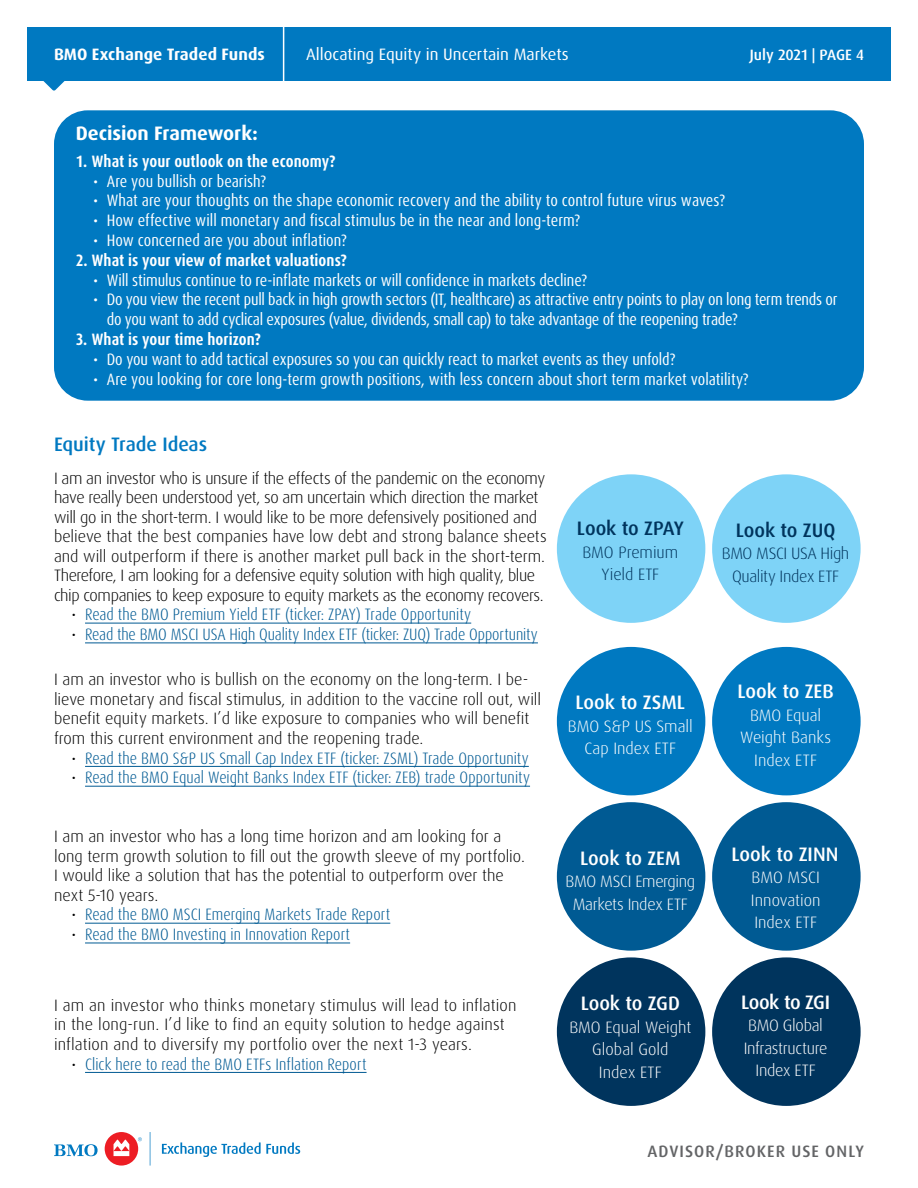
<style>
.page{position:relative;width:918px;height:1188px;background:#fff}
.page>*{position:absolute;margin:0;border:0;box-sizing:border-box;transform-origin:0 0}
.Subheading{font:500 19.5px "Dax Pro";letter-spacing:-.005em;color:#fff}
.Subheading-2{font:500 19.5px "Dax Pro";letter-spacing:-.01em;color:#00345d}
.Subheading-3{font:700 19.5px "Dax Pro";color:#fff}
.Subheading-4{font:500 19.5px "Dax Pro";color:#0079c1}
.Subheading-5{font:500 19.5px "Dax Pro";letter-spacing:-.025em;color:#fff}
.t1{font:condensed 16.5px/19.8px "Dax Pro";letter-spacing:-.005em;color:#fff}
.t2{font:300 16.5px/19.5px "Dax Pro";letter-spacing:-.005em;color:#000}
.t3{font:300 16.5px/19.5px "Dax Pro";letter-spacing:-.025em;color:#000}
.t4{font:300 condensed 16.5px "Dax Pro";letter-spacing:.005em;color:#005a93}
.t5{font:300 16.5px/22.5px "Dax Pro";letter-spacing:-.005em;color:#fff;text-align:center}
.t6{font:700 condensed 16.5px "Dax Pro";letter-spacing:.005em;color:#fff}
.t7{font:300 16.5px/22.5px "Dax Pro";letter-spacing:-.02em;color:#00345d;text-align:center}
.t8{font:16.5px "Dax Pro";color:#fff}
.t9{font:700 16.5px "Dax Pro";letter-spacing:.005em;color:#fff}
.t10{font:500 16.5px "Dax Pro";letter-spacing:.065em;color:#636466}
.t11{font:500 15px "Dax Pro";letter-spacing:.005em;color:#fff}
.s1{color:#000}
</style>
<div class="page">
<div style="left:27px;top:27px;width:864px;height:54px;background:#0079c1"></div>
<svg style="left:43px;top:81px;width:22px;height:10px"></svg>
<hr style="left:283px;top:27px;width:1px;height:54px;background:#fff">
<div style="left:54px;top:110px;width:810px;height:291px;background:#0079c1;border-radius:34px"></div>
<hr style="left:85px;top:623px;width:386px;height:1px;background:#005a93">
<hr style="left:85px;top:643px;width:453px;height:1px;background:#005a93">
<div style="left:557px;top:474px;width:148px;height:149px;background:#7ed3f7;border-radius:50%"></div>
<div style="left:712px;top:474px;width:149px;height:149px;background:#7ed3f7;border-radius:50%"></div>
<hr style="left:85px;top:766px;width:444px;height:1px;background:#005a93">
<hr style="left:85px;top:786px;width:445px;height:1px;background:#005a93">
<div style="left:557px;top:647px;width:148px;height:148px;background:#0079c1;border-radius:50%"></div>
<div style="left:712px;top:647px;width:149px;height:148px;background:#0079c1;border-radius:50%"></div>
<hr style="left:85px;top:923px;width:305px;height:1px;background:#005a93">
<hr style="left:85px;top:943px;width:265px;height:1px;background:#005a93">
<div style="left:557px;top:802px;width:148px;height:149px;background:#005a93;border-radius:50%"></div>
<div style="left:712px;top:802px;width:149px;height:149px;background:#005a93;border-radius:50%"></div>
<hr style="left:85px;top:1072px;width:282px;height:1px;background:#005a93">
<div style="left:557px;top:957px;width:148px;height:149px;background:#00345d;border-radius:50%"></div>
<div style="left:712px;top:957px;width:149px;height:149px;background:#00345d;border-radius:50%"></div>
<svg style="left:162px;top:1142px;width:138px;height:15px"></svg>
<svg style="left:54px;top:1144px;width:44px;height:12px"></svg>
<svg style="left:138px;top:1137px;width:4px;height:4px"></svg>
<div style="left:105px;top:1132px;width:33px;height:34px;background:#ed1d24;border-radius:50%"></div>
<svg style="left:114px;top:1140px;width:15px;height:16px"></svg>
<svg style="left:150px;top:1132px;width:1px;height:34px"></svg>
<p class="t9" style="left:54px;top:44px;width:212px">BMO Exchange Traded Funds</p>
<p class="t8" style="left:306px;top:44px;width:264px">Allocating Equity in Uncertain Markets</p>
<p class="t11" style="left:750px;top:45px;width:116px">July 2021 | PAGE 4</p>
<h3 class="Subheading-3" style="left:76px;top:121px;width:184px">Decision Framework:</h3>
<p class="t6" style="left:76px;top:151px;width:261px">1. What is your outlook on the economy?</p>
<p class="t1" style="left:93px;top:171px;width:175px">• Are you bullish or bearish?</p>
<p class="t1" style="left:93px;top:191px;width:633px">• What are your thoughts on the shape economic recovery and the ability to control future virus waves?</p>
<p class="t1" style="left:93px;top:211px;width:489px">• How effective will monetary and fiscal stimulus be in the near and long-term?</p>
<p class="t1" style="left:93px;top:231px;width:255px">• How concerned are you about inflation?</p>
<p class="t6" style="left:76px;top:250px;width:273px">2. What is your view of market valuations?</p>
<p class="t1" style="left:93px;top:270px;width:496px">• Will stimulus continue to re-inflate markets or will confidence in markets decline?</p>
<p class="t1" style="left:107px;top:290px;width:732px;text-indent:-14px">• Do you view the recent pull back in high growth sectors (IT, healthcare) as attractive entry points to play on long term trends or do you want to add cyclical exposures (value, dividends, small cap) to take advantage of the reopening trade?</p>
<p class="t6" style="left:76px;top:329px;width:187px">3. What is your time horizon?</p>
<p class="t1" style="left:93px;top:349px;width:584px">• Do you want to add tactical exposures so you can quickly react to market events as they unfold?</p>
<p class="t1" style="left:93px;top:369px;width:657px">• Are you looking for core long-term growth positions, with less concern about short term market volatility?</p>
<h3 class="Subheading-4" style="left:54px;top:432px;width:155px">Equity Trade Ideas</h3>
<p class="t3" style="left:54px;top:468px;width:494px">I am an investor who is unsure if the effects of the pandemic on the economy have really been understood yet, so am uncertain which direction the market will go in the short-term. I would like to be more defensively positioned and believe that the best companies have low debt and strong balance sheets and will outperform if there is another market pull back in the short-term.<br>Therefore, I am looking for a defensive equity solution with high quality, blue chip companies to keep exposure to equity markets as the economy recovers.</p>
<p class="t4" style="left:72px;top:604px;width:401px"><span class="s1">•</span> Read the BMO Premium Yield ETF (ticker: ZPAY) Trade Opportunity</p>
<p class="t4" style="left:72px;top:624px;width:468px"><span class="s1">•</span> Read the BMO MSCI USA High Quality Index ETF (ticker: ZUQ) Trade Opportunity</p>
<p class="t2" style="left:54px;top:670px;width:489px">I am an investor who is bullish on the economy on the long-term. I be&shy;lieve monetary and fiscal stimulus, in addition to the vaccine roll out, will benefit equity markets. I’d like exposure to companies who will benefit from this current environment and the reopening trade.</p>
<p class="t4" style="left:72px;top:747px;width:459px"><span class="s1">•</span> Read the BMO S&amp;P US Small Cap Index ETF (ticker: ZSML) Trade Opportunity</p>
<p class="t4" style="left:72px;top:767px;width:460px"><span class="s1">•</span> Read the BMO Equal Weight Banks Index ETF (ticker: ZEB) trade Opportunity</p>
<p class="t2" style="left:54px;top:827px;width:472px">I am an investor who has a long time horizon and am looking for a long term growth solution to fill out the growth sleeve of my portfolio.<br>I would like a solution that has the potential to outperform over the next 5-10 years.</p>
<p class="t4" style="left:72px;top:904px;width:320px"><span class="s1">•</span> Read the BMO MSCI Emerging Markets Trade Report</p>
<p class="t4" style="left:72px;top:924px;width:280px"><span class="s1">•</span> Read the BMO Investing in Innovation Report</p>
<p class="t2" style="left:54px;top:995px;width:464px">I am an investor who thinks monetary stimulus will lead to inflation in the long-run. I’d like to find an equity solution to hedge against inflation and to diversify my portfolio over the next 1-3 years.</p>
<p class="t4" style="left:72px;top:1053px;width:297px"><span class="s1">•</span> Click here to read the BMO ETFs Inflation Report</p>
<h3 class="Subheading-2" style="left:577px;top:516px;width:108px">Look to ZPAY</h3>
<p class="t7" style="left:582px;top:541px;width:97px">BMO Premium<br>Yield ETF</p>
<h3 class="Subheading" style="left:576px;top:690px;width:111px">Look to ZSML</h3>
<p class="t5" style="left:568px;top:715px;width:126px">BMO S&amp;P US Small<br>Cap Index ETF</p>
<h3 class="Subheading" style="left:580px;top:845px;width:102px">Look to ZEM</h3>
<p class="t5" style="left:565px;top:870px;width:131px">BMO MSCI Emerging<br>Markets Index ETF</p>
<h3 class="Subheading" style="left:581px;top:991px;width:101px">Look to ZGD</h3>
<p class="t5" style="left:569px;top:1016px;width:124px">BMO Equal Weight<br>Global Gold<br>Index ETF</p>
<h3 class="Subheading-2" style="left:736px;top:517px;width:101px">Look to ZUQ</h3>
<p class="t7" style="left:722px;top:542px;width:129px">BMO MSCI USA High<br>Quality Index ETF</p>
<h3 class="Subheading" style="left:738px;top:679px;width:98px">Look to ZEB</h3>
<p class="t5" style="left:740px;top:704px;width:92px">BMO Equal<br>Weight Banks<br>Index ETF</p>
<h3 class="Subheading" style="left:732px;top:842px;width:108px">Look to ZINN</h3>
<p class="t5" style="left:751px;top:867px;width:71px;text-align:justify">BMO MSCI Innovation Index ETF</p>
<h3 class="Subheading-5" style="left:741px;top:989px;width:90px">Look to ZGI</h3>
<p class="t5" style="left:744px;top:1014px;width:85px">BMO Global<br>Infrastructure<br>Index ETF</p>
<p class="t10" style="left:647px;top:1140px;width:218px">ADVISOR/BROKER USE ONLY</p>
</div>
